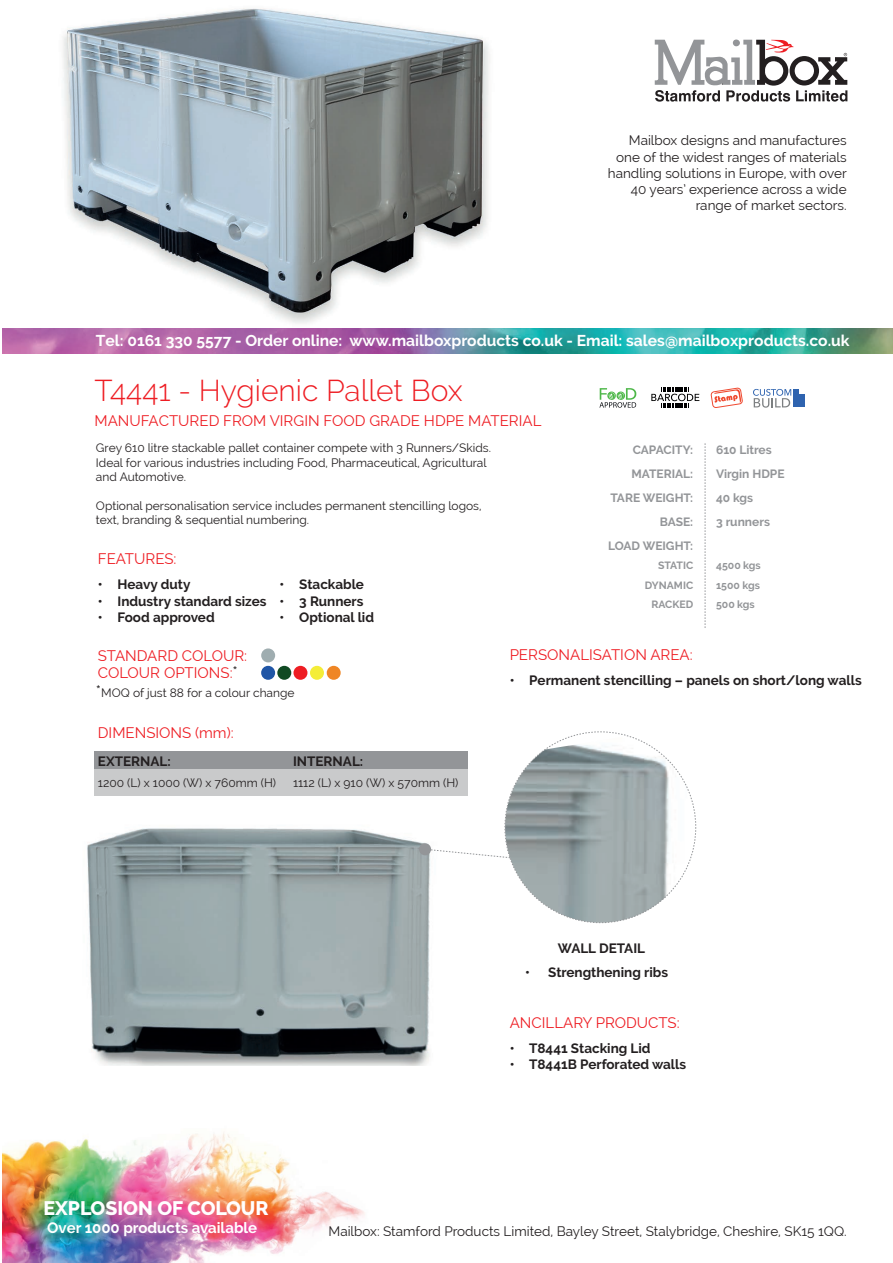
<style>
.page{position:relative;width:893px;height:1263px;background:#fff}
.page>*{position:absolute;margin:0;border:0;box-sizing:border-box;transform-origin:0 0}
.t1{font:300 30px "Raleway";color:#ee1d23}
.t2{font:800 19.5px "Raleway";color:#fff}
.t3{font:700 15.6px "Raleway";color:#fff}
.t4{font:15px "Raleway";color:#ee1d23}
.t5{font:700 15px "Raleway";color:#fff}
.t6{font:13.5px/16.2px "Raleway";color:#231f20;text-align:right}
.t7{font:700 13.5px "Raleway";color:#231f20}
.t8{font:12px/14.4px "Raleway";color:#231f20}
.t9{font:700 12px/24px "Raleway";color:#939598;text-align:right}
.t10{font:700 10.5px/19.5px "Raleway";color:#939598;text-align:right}
.s1{font-size:16.5px;color:#231f20}
.s2{font-size:16.5px}
</style>
<div class="page">
<img style="left:63px;top:8px;width:427px;height:316px">
<img style="left:87px;top:828px;width:344px;height:238px">
<svg style="left:424px;top:849px;width:80px;height:10px"></svg>
<div style="left:419px;top:843px;width:12px;height:12px;background:#939598;border-radius:50%"></div>
<img style="left:505px;top:736px;width:191px;height:187px">
<div style="left:95px;top:751px;width:373px;height:18px;background:#939598"></div>
<div style="left:95px;top:768px;width:373px;height:27px;background:#c9cacb"></div>
<img style="left:2px;top:1132px;width:363px;height:131px">
<svg style="left:655px;top:40px;width:192px;height:62px"></svg>
<svg style="left:705px;top:443px;width:1px;height:185px"></svg>
<svg style="left:599px;top:388px;width:37px;height:20px"></svg>
<svg style="left:711px;top:388px;width:32px;height:20px"></svg>
<svg style="left:753px;top:389px;width:52px;height:19px"></svg>
<svg style="left:651px;top:387px;width:48px;height:21px"></svg>
<img style="left:2px;top:328px;width:891px;height:25px">
<div style="left:261px;top:666px;width:14px;height:14px;background:#2056a6;border-radius:50%"></div>
<div style="left:277px;top:666px;width:14px;height:14px;background:#114a23;border-radius:50%"></div>
<div style="left:293px;top:666px;width:14px;height:14px;background:#ee1d23;border-radius:50%"></div>
<div style="left:310px;top:666px;width:14px;height:14px;background:#f4ed38;border-radius:50%"></div>
<div style="left:327px;top:666px;width:14px;height:14px;background:#ef8625;border-radius:50%"></div>
<div style="left:261px;top:648px;width:14px;height:14px;background:#9fadb0;border-radius:50%"></div>
<p class="t6" style="left:608px;top:133px;width:240px">Mailbox designs and manufactures one of the widest ranges of materials handling solutions in Europe, with over 40 years’ experience across a wide range of market sectors.</p>
<h3 class="t3" style="left:96px;top:332px;width:755px">Tel: 0161 330 5577 - Order online: www.mailboxproducts co.uk - Email: sales@mailboxproducts.co.uk</h3>
<h1 class="t1" style="left:95px;top:372px;width:370px">T4441 - Hygienic Pallet Box</h1>
<p class="t4" style="left:95px;top:412px;width:448px">MANUFACTURED FROM VIRGIN FOOD GRADE HDPE MATERIAL</p>
<p class="t8" style="left:96px;top:441px;width:396px">Grey 610 litre stackable pallet container compete with 3 Runners/Skids.<br>Ideal for various industries including Food, Pharmaceutical, Agricultural and Automotive.</p>
<p class="t8" style="left:96px;top:498px;width:387px">Optional personalisation service includes permanent stencilling logos, text, branding &amp; sequential numbering.</p>
<p class="t4" style="left:98px;top:550px;width:80px">FEATURES:</p>
<p class="t7" style="left:98px;top:577px;width:94px">• Heavy duty</p>
<p class="t7" style="left:98px;top:593px;width:170px">• Industry standard sizes</p>
<p class="t7" style="left:98px;top:609px;width:118px">• Food approved</p>
<p class="t7" style="left:280px;top:577px;width:86px">• Stackable</p>
<p class="t7" style="left:280px;top:593px;width:85px">• 3 Runners</p>
<p class="t7" style="left:280px;top:609px;width:96px">• Optional lid</p>
<p class="t9" style="left:608px;top:437px;width:86px">CAPACITY:<br>MATERIAL:<br>TARE WEIGHT:<br>BASE:<br>LOAD WEIGHT:</p>
<p class="t10" style="left:645px;top:556px;width:50px">STATIC<br>DYNAMIC<br>RACKED</p>
<p class="t4" style="left:98px;top:647px;width:151px">STANDARD COLOUR:</p>
<p class="t4" style="left:510px;top:646px;width:185px">PERSONALISATION AREA:</p>
<p class="t9" style="left:716px;top:437px;width:70px;text-align:left">610 Litres<br>Virgin HDPE<br>40 kgs<br>3 runners</p>
<p class="t10" style="left:716px;top:556px;width:46px;text-align:justify">4500 kgs 1500 kgs 500 kgs</p>
<p class="t4" style="left:98px;top:664px;width:142px">COLOUR OPTIONS:<span class="s1">*</span></p>
<p class="t8" style="left:96px;top:686px;width:200px"><span class="s2">*</span>MOQ of just 88 for a colour change</p>
<p class="t4" style="left:98px;top:724px;width:137px">DIMENSIONS (mm):</p>
<p class="t7" style="left:98px;top:753px;width:74px">EXTERNAL:</p>
<p class="t8" style="left:98px;top:776px;width:180px">1200 (L) x 1000 (W) x 760mm (H)</p>
<p class="t7" style="left:293px;top:753px;width:72px">INTERNAL:</p>
<p class="t8" style="left:293px;top:776px;width:167px">1112 (L) x 910 (W) x 570mm (H)</p>
<p class="t7" style="left:510px;top:673px;width:354px">• Permanent stencilling – panels on short/long walls</p>
<h2 class="t2" style="left:44px;top:1197px;width:226px">EXPLOSION OF COLOUR</h2>
<p class="t7" style="left:558px;top:940px;width:89px">WALL DETAIL</p>
<p class="t7" style="left:525px;top:965px;width:144px">• Strengthening ribs</p>
<p class="t4" style="left:510px;top:1013px;width:172px">ANCILLARY PRODUCTS:</p>
<p class="t7" style="left:510px;top:1040px;width:142px">• T8441 Stacking Lid</p>
<p class="t7" style="left:510px;top:1056px;width:178px">• T8441B Perforated walls</p>
<p class="t5" style="left:47px;top:1219px;width:212px">Over 1000 products available</p>
<p class="t6" style="left:328px;top:1223px;width:520px">Mailbox: Stamford Products Limited, Bayley Street, Stalybridge, Cheshire, SK15 1QQ.</p>
</div>
